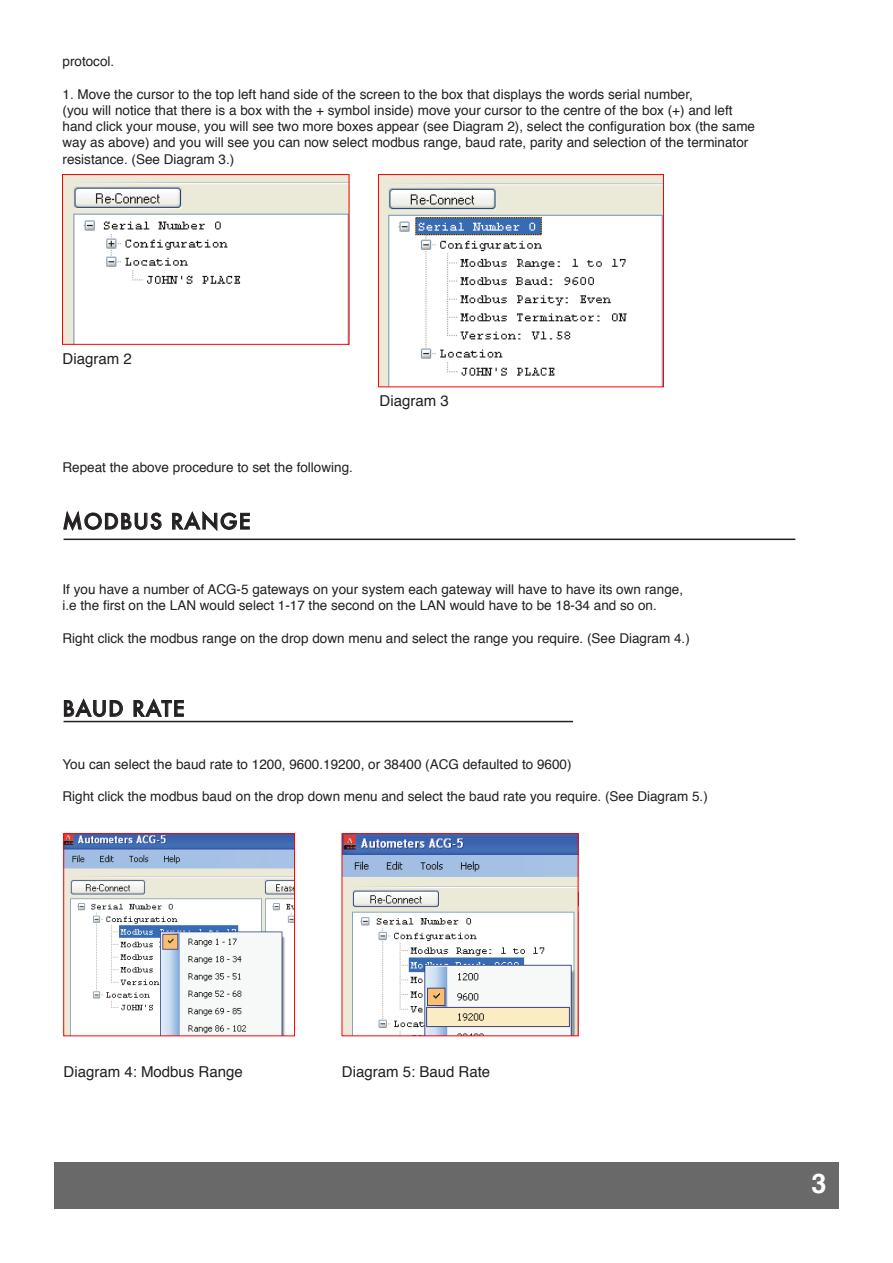
<style>
.page{position:relative;width:893px;height:1263px;background:#fff}
.page>*{position:absolute;margin:0;border:0;box-sizing:border-box;transform-origin:0 0}
.t1{font:700 27px "Helvetica";color:#fff}
.t2{font:500 21px "Futura";letter-spacing:.05em;color:#221f1f}
.t3{font:15px "Helvetica";color:#221f1f}
.t4{font:13.5px/16.2px "Helvetica";color:#221f1f}
</style>
<div class="page">
<div style="left:54px;top:1162px;width:785px;height:47px;background:#696969"></div>
<svg style="left:63px;top:511px;width:98px;height:20px"></svg>
<svg style="left:172px;top:511px;width:78px;height:20px"></svg>
<svg style="left:64px;top:699px;width:59px;height:18px"></svg>
<svg style="left:134px;top:699px;width:50px;height:18px"></svg>
<img style="left:64px;top:176px;width:283px;height:166px">
<div style="left:62px;top:174px;width:287px;height:170px;border:1px solid #f00"></div>
<img style="left:380px;top:176px;width:282px;height:209px">
<div style="left:378px;top:174px;width:286px;height:213px;border:1px solid #f00"></div>
<hr style="left:64px;top:539px;width:731px;height:1px;background:#221f1f">
<img style="left:66px;top:835px;width:227px;height:199px">
<div style="left:64px;top:833px;width:231px;height:203px;border:1px solid #f00"></div>
<hr style="left:64px;top:721px;width:509px;height:1px;background:#221f1f">
<img style="left:344px;top:835px;width:232px;height:199px">
<p class="t4" style="left:63px;top:54px;width:53px">protocol.</p>
<p class="t4" style="left:63px;top:86px;width:694px">1. Move the cursor to the top left hand side of the screen to the box that displays the words serial number,<br>(you will notice that there is a box with the + symbol inside) move your cursor to the centre of the box (+) and left hand click your mouse, you will see two more boxes appear (see Diagram 2), select the configuration box (the same way as above) and you will see you can now select modbus range, baud rate, parity and selection of the terminator resistance. (See Diagram 3.)</p>
<p class="t3" style="left:63px;top:347px;width:71px">Diagram 2</p>
<p class="t4" style="left:63px;top:459px;width:292px">Repeat the above procedure to set the following.</p>
<h2 class="t2" style="left:63px;top:510px;width:190px">MODBUS RANGE</h2>
<p class="t3" style="left:379px;top:389px;width:71px">Diagram 3</p>
<p class="t4" style="left:63px;top:581px;width:622px">If you have a number of ACG-5 gateways on your system each gateway will have to have its own range, i.e the first on the LAN would select 1-17 the second on the LAN would have to be 18-34 and so on.</p>
<p class="t4" style="left:63px;top:630px;width:629px">Right click the modbus range on the drop down menu and select the range you require. (See Diagram 4.)</p>
<h2 class="t2" style="left:63px;top:697px;width:124px">BAUD RATE</h2>
<p class="t4" style="left:63px;top:756px;width:511px">You can select the baud rate to 1200, 9600.19200, or 38400 (ACG defaulted to 9600)</p>
<p class="t4" style="left:63px;top:788px;width:647px">Right click the modbus baud on the drop down menu and select the baud rate you require. (See Diagram 5.)</p>
<p class="t3" style="left:64px;top:1060px;width:181px">Diagram 4: Modbus Range</p>
<p class="t3" style="left:342px;top:1060px;width:150px">Diagram 5: Baud Rate</p>
<h1 class="t1" style="left:811px;top:1173px;width:17px">3</h1>
</div>
